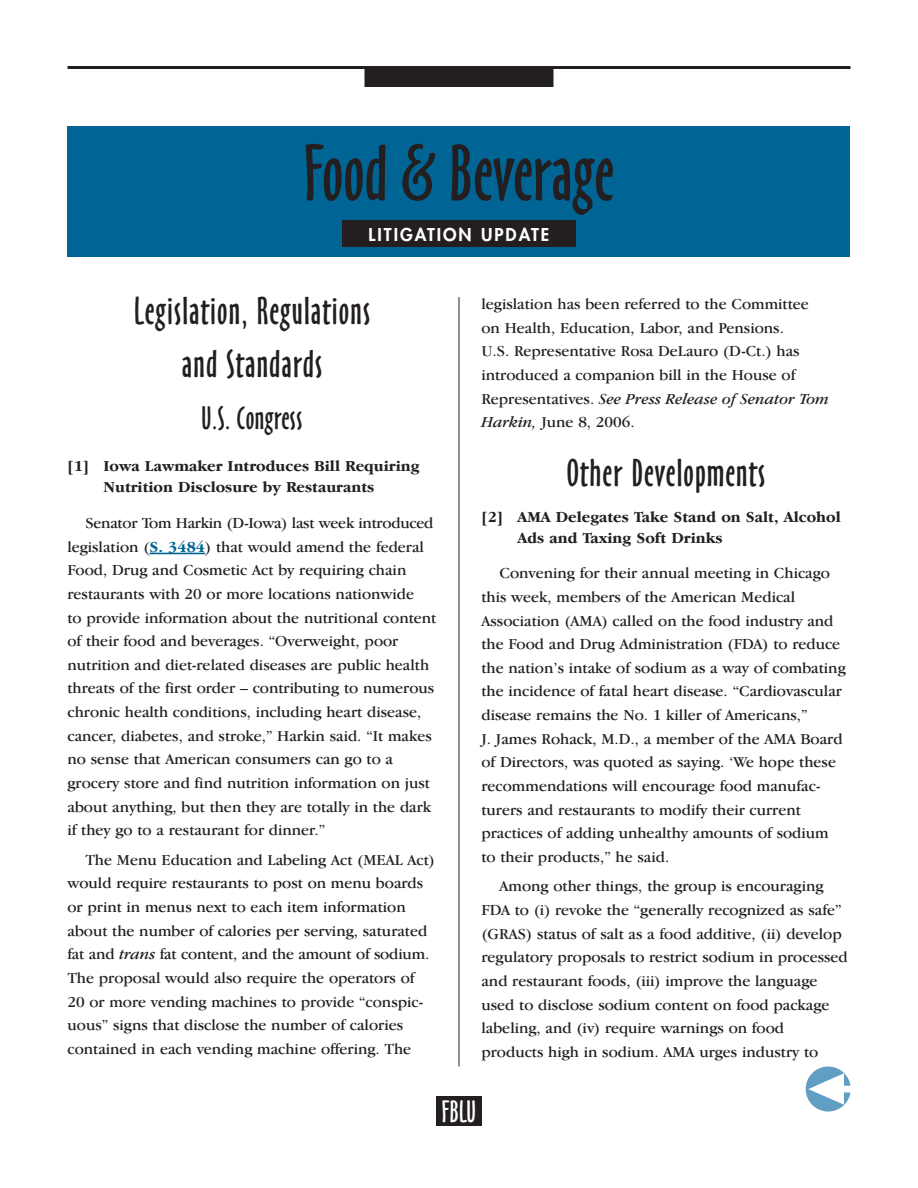
<style>
.page{position:relative;width:918px;height:1188px;background:#fff}
.page>*{position:absolute;margin:0;border:0;box-sizing:border-box;transform-origin:0 0}
.t1{font:73.5px "Oz Handicraft BT";color:#231f20}
.t2{font:36px/52.5px "Oz Handicraft BT";letter-spacing:.03em;color:#231f20;text-align:center}
.t3{font:30px "Oz Handicraft BT";letter-spacing:.015em;color:#231f20}
.t4{font:28.5px "Oz Handicraft BT";color:#fff}
.t5{font:800 17.25px "Futura Std";letter-spacing:.115em;color:#fff}
.t6{font:15.75px/23.7px "Garamond IT Cby BT";color:#231f20}
.t7{font:700 15.75px/21px "Garamond IT Cby BT";color:#231f20;text-align:center}
.s1{font-weight:700;color:#006494}
.s2{font-style:italic}
</style>
<div class="page">
<hr style="left:68px;top:66px;width:782px;height:3px;background:#231f20">
<div style="left:364px;top:69px;width:190px;height:18px;background:#231f20"></div>
<hr style="left:459px;top:297px;width:1px;height:770px;background:#231f20">
<div style="left:436px;top:1096px;width:46px;height:30px;background:#231f20"></div>
<svg style="left:806px;top:1066px;width:44px;height:46px"></svg>
<div style="left:68px;top:126px;width:782px;height:131px;background:#006494"></div>
<div style="left:342px;top:220px;width:234px;height:27px;background:#231f20"></div>
<hr style="left:149px;top:553px;width:56px;height:1px;background:#006494">
<h1 class="t1" style="left:304px;top:132px;width:312px">Food &amp; Beverage</h1>
<p class="t5" style="left:369px;top:226px;width:182px">LITIGATION UPDATE</p>
<h2 class="t2" style="left:134px;top:286px;width:238px">Legislation, Regulations and Standards</h2>
<h3 class="t3" style="left:201px;top:402px;width:102px">U.S. Congress</h3>
<p class="t7" style="left:68px;top:456px;width:353px">[1] Iowa Lawmaker Introduces Bill Requiring<br>Nutrition Disclosure by Restaurants</p>
<p class="t6" style="left:67px;top:511px;width:370px;text-indent:18px">Senator Tom Harkin (D-Iowa) last week introduced legislation (<span class="s1">S. 3484</span>) that would amend the federal Food, Drug and Cosmetic Act by requiring chain restaurants with 20 or more locations nationwide<br>to provide information about the nutritional content of their food and beverages. “Overweight, poor nutrition and diet-related diseases are public health threats of the first order – contributing to numerous chronic health conditions, including heart disease, cancer, diabetes, and stroke,” Harkin said. “It makes no sense that American consumers can go to a grocery store and find nutrition information on just about anything, but then they are totally in the dark if they go to a restaurant for dinner.”</p>
<p class="t6" style="left:67px;top:848px;width:369px;text-indent:18px">The Menu Education and Labeling Act (MEAL Act) would require restaurants to post on menu boards or print in menus next to each item information about the number of calories per serving, saturated fat and <span class="s2">trans</span> fat content, and the amount of sodium.<br>The proposal would also require the operators of 20 or more vending machines to provide “conspic&shy;uous” signs that disclose the number of calories contained in each vending machine offering. The</p>
<p class="t6" style="left:481px;top:292px;width:349px">legislation has been referred to the Committee on Health, Education, Labor, and Pensions.<br>U.S. Representative Rosa DeLauro (D-Ct.) has introduced a companion bill in the House of Representatives. <span class="s2">See Press Release of Senator Tom Harkin,</span> June 8, 2006.</p>
<h2 class="t2" style="left:567px;top:447px;width:200px">Other Developments</h2>
<p class="t7" style="left:517px;top:506px;width:325px;text-align:left;text-indent:-36px">[2] AMA Delegates Take Stand on Salt, Alcohol<br>Ads and Taxing Soft Drinks</p>
<p class="t6" style="left:481px;top:561px;width:366px;text-indent:18px">Convening for their annual meeting in Chicago this week, members of the American Medical Association (AMA) called on the food industry and the Food and Drug Administration (FDA) to reduce the nation’s intake of sodium as a way of combating the incidence of fatal heart disease. “Cardiovascular disease remains the No. 1 killer of Americans,”<br>J. James Rohack, M.D., a member of the AMA Board of Directors, was quoted as saying. ‘We hope these recommendations will encourage food manufac&shy;turers and restaurants to modify their current practices of adding unhealthy amounts of sodium to their products,” he said.</p>
<p class="t6" style="left:481px;top:874px;width:368px;text-indent:18px">Among other things, the group is encouraging FDA to (i) revoke the “generally recognized as safe” (GRAS) status of salt as a food additive, (ii) develop regulatory proposals to restrict sodium in processed and restaurant foods, (iii) improve the language used to disclose sodium content on food package labeling, and (iv) require warnings on food products high in sodium. AMA urges industry to</p>
<h3 class="t4" style="left:442px;top:1095px;width:36px">FBLU</h3>
</div>
